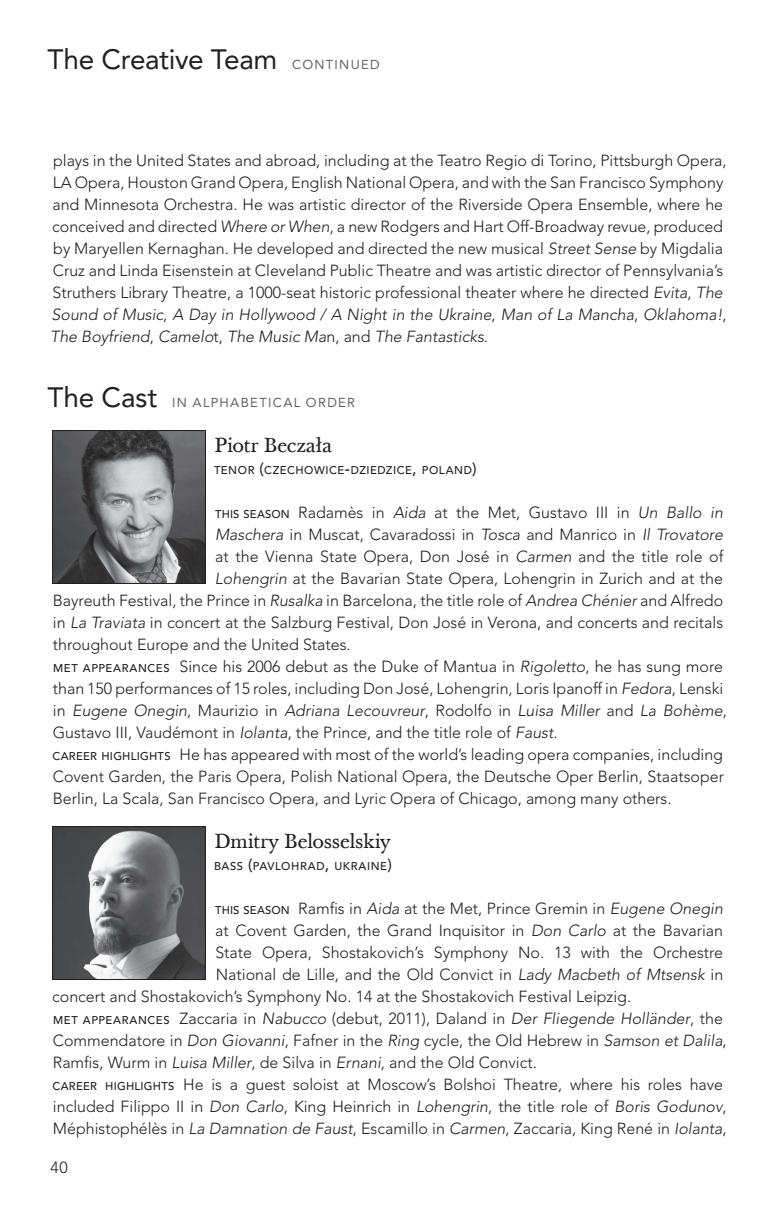
<style>
.page{position:relative;width:774px;height:1224px;background:#fff}
.page>*{position:absolute;margin:0;border:0;box-sizing:border-box;transform-origin:0 0}
.t1{font:28px "Avenir LT Pro";letter-spacing:-.015em;color:#231f20}
.t2{font:20px "Baskerville Ten";letter-spacing:-.015em;color:#231f20}
.t3{font:300 16px/22px "Avenir LT Pro";color:#231f20}
.t4{font:italic 300 16px "Avenir LT Pro";color:#231f20}
.t5{font:13px "Avenir LT Pro";letter-spacing:.1em;color:#636366}
.t6{font:500 11.2px "Avenir LT Pro";letter-spacing:.05em;color:#231f20}
.s1{font-size:13px;color:#636366}
.s2{font-style:italic}
.s3{font-size:28px;color:#231f20}
.s4{font-size:16px}
.s5{font-weight:500;font-size:11.2px}
.s6{font-style:normal}
</style>
<div class="page">
<img style="left:54px;top:432px;width:150px;height:150px">
<div style="left:52px;top:430px;width:154px;height:154px;border:1px solid #231f20"></div>
<img style="left:54px;top:828px;width:150px;height:150px">
<div style="left:52px;top:826px;width:154px;height:154px;border:1px solid #231f20"></div>
<h1 class="t1" style="left:48px;top:42px;width:334px">The Creative Team <span class="s1">CONTINUED</span></h1>
<p class="t3" style="left:50px;top:150px;width:678px">plays in the United States and abroad, including at the Teatro Regio di Torino, Pittsburgh Opera, LA Opera, Houston Grand Opera, English National Opera, and with the San Francisco Symphony and Minnesota Orchestra. He was artistic director of the Riverside Opera Ensemble, where he conceived and directed <span class="s2">Where or When</span>, a new Rodgers and Hart Off-Broadway revue, produced by Maryellen Kernaghan. He developed and directed the new musical <span class="s2">Street Sense</span> by Migdalia Cruz and Linda Eisenstein at Cleveland Public Theatre and was artistic director of Pennsylvania’s Struthers Library Theatre, a 1000-seat historic professional theater where he directed <span class="s2">Evita</span>, <span class="s2">The Sound of Music</span>, <span class="s2">A Day in Hollywood / A Night in the Ukraine</span>, <span class="s2">Man of La Mancha</span>, <span class="s2">Oklahoma!</span>, <span class="s2">The Boyfriend</span>, <span class="s2">Camelo</span>t, <span class="s2">The Music Ma</span>n, and <span class="s2">The Fantasticks</span>.</p>
<p class="t5" style="left:48px;top:395px;width:309px"><span class="s3">The Cast</span> IN ALPHABETICAL ORDER</p>
<p class="t2" style="left:214px;top:433px;width:120px">Piotr Beczała</p>
<p class="t6" style="left:214px;top:463px;width:264px">TENOR <span class="s4">(</span>CZECHOWICE<span class="s4">-</span>DZIEDZICE<span class="s4">,</span> POLAND<span class="s4">)</span></p>
<p class="t3" style="left:215px;top:502px;width:509px"><span class="s5">THIS SEASON</span> Radamès in <span class="s2">Aida</span> at the Met, Gustavo III in <span class="s2">Un Ballo in</span></p>
<p class="t3" style="left:215px;top:524px;width:509px"><span class="s2">Maschera</span> in Muscat, Cavaradossi in <span class="s2">Tosca</span> and Manrico in <span class="s2">Il Trovatore</span></p>
<p class="t3" style="left:215px;top:546px;width:510px">at the Vienna State Opera, Don José in <span class="s2">Carmen</span> and the title role of</p>
<p class="t3" style="left:215px;top:568px;width:510px"><span class="s2">Lohengrin</span> at the Bavarian State Opera, Lohengrin in Zurich and at the</p>
<p class="t3" style="left:53px;top:590px;width:672px">Bayreuth Festival, the Prince in <span class="s2">Rusalka</span> in Barcelona, the title role of <span class="s2">Andrea Chénier</span> and Alfredo</p>
<p class="t3" style="left:53px;top:612px;width:672px">in <span class="s2">La Traviata</span> in concert at the Salzburg Festival, Don José in Verona, and concerts and recitals</p>
<p class="t3" style="left:53px;top:634px;width:299px">throughout Europe and the United States.</p>
<p class="t3" style="left:53px;top:656px;width:671px"><span class="s5">MET APPEARANCES</span> Since his 2006 debut as the Duke of Mantua in <span class="s2">Rigoletto</span>, he has sung more</p>
<p class="t3" style="left:53px;top:678px;width:672px">than 150 performances of 15 roles, including Don José, Lohengrin, Loris Ipanoff in <span class="s2">Fedora</span>, Lenski</p>
<p class="t4" style="left:53px;top:701px;width:675px"><span class="s6">in</span> Eugene Onegin<span class="s6">, Maurizio in</span> Adriana Lecouvreur<span class="s6">, Rodolfo in</span> Luisa Miller <span class="s6">and</span> La Bohème<span class="s6">,</span></p>
<p class="t3" style="left:53px;top:722px;width:506px">Gustavo III, Vaudémont in <span class="s2">Iolanta</span>, the Prince, and the title role of <span class="s2">Faust</span>.</p>
<p class="t3" style="left:53px;top:744px;width:672px"><span class="s5">CAREER HIGHLIGHTS</span> He has appeared with most of the world’s leading opera companies, including</p>
<p class="t3" style="left:53px;top:766px;width:673px">Covent Garden, the Paris Opera, Polish National Opera, the Deutsche Oper Berlin, Staatsoper</p>
<p class="t3" style="left:53px;top:788px;width:620px">Berlin, La Scala, San Francisco Opera, and Lyric Opera of Chicago, among many others.</p>
<p class="t2" style="left:214px;top:829px;width:178px">Dmitry Belosselskiy</p>
<p class="t6" style="left:214px;top:859px;width:179px">BASS <span class="s4">(</span>PAVLOHRAD<span class="s4">,</span> UKRAINE<span class="s4">)</span></p>
<p class="t3" style="left:215px;top:898px;width:509px"><span class="s5">THIS SEASON</span> Ramfis in <span class="s2">Aida</span> at the Met, Prince Gremin in <span class="s2">Eugene Onegin</span></p>
<p class="t3" style="left:215px;top:920px;width:509px">at Covent Garden, the Grand Inquisitor in <span class="s2">Don Carlo</span> at the Bavarian</p>
<p class="t3" style="left:215px;top:942px;width:509px">State Opera, Shostakovich’s Symphony No. 13 with the Orchestre</p>
<p class="t3" style="left:216px;top:964px;width:509px">National de Lille, and the Old Convict in <span class="s2">Lady Macbeth of Mtsensk</span> in</p>
<p class="t3" style="left:52px;top:986px;width:581px">concert and Shostakovich’s Symphony No. 14 at the Shostakovich Festival Leipzig.</p>
<p class="t3" style="left:53px;top:1008px;width:671px"><span class="s5">MET APPEARANCES</span> Zaccaria in <span class="s2">Nabucco</span> (debut, 2011), Daland in <span class="s2">Der Fliegende Holländer</span>, the</p>
<p class="t3" style="left:53px;top:1030px;width:676px">Commendatore in <span class="s2">Don Giovanni</span>, Fafner in the <span class="s2">Ring</span> cycle, the Old Hebrew in <span class="s2">Samson et Dalila</span>,</p>
<p class="t3" style="left:53px;top:1052px;width:486px">Ramfis, Wurm in <span class="s2">Luisa Miller</span>, de Silva in <span class="s2">Ernani</span>, and the Old Convict.</p>
<p class="t3" style="left:53px;top:1074px;width:672px"><span class="s5">CAREER HIGHLIGHTS</span> He is a guest soloist at Moscow’s Bolshoi Theatre, where his roles have</p>
<p class="t3" style="left:53px;top:1096px;width:675px">included Filippo II in <span class="s2">Don Carlo</span>, King Heinrich in <span class="s2">Lohengrin</span>, the title role of <span class="s2">Boris Godunov</span>,</p>
<p class="t3" style="left:53px;top:1118px;width:675px">Méphistophélès in <span class="s2">La Damnation de Faust</span>, Escamillo in <span class="s2">Carmen</span>, Zaccaria, King René in <span class="s2">Iolanta</span>,</p>
<p class="t3" style="left:51px;top:1156px;width:19px">40</p>
</div>
